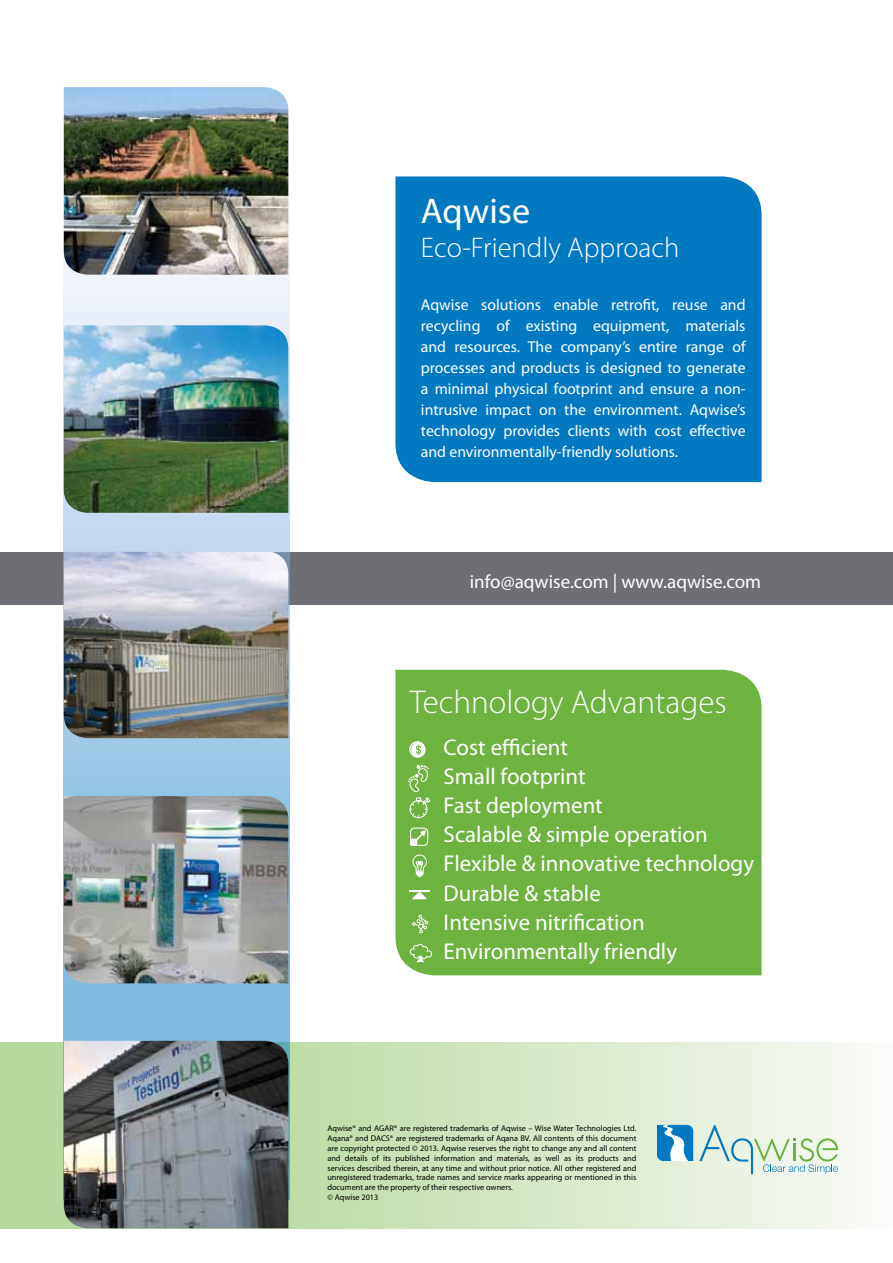
<style>
.page{position:relative;width:893px;height:1263px;background:#fff}
.page>*{position:absolute;margin:0;border:0;box-sizing:border-box;transform-origin:0 0}
.t1{font:36px "Myriad Pro";color:#fff}
.t2{font:300 33px "Myriad Pro";color:#fff}
.t3{font:300 28.5px "Myriad Pro";color:#fff}
.t4{font:22.8px/29.1px "Myriad Pro";color:#fff}
.t5{font:19.05px "Myriad Pro";color:#fff}
.t6{font:15.75px/21px "Myriad Pro";color:#fff;text-align:justify}
.t7{font:8.25px/9.9px "Myriad Pro";color:#000}
</style>
<div class="page">
<svg style="left:0;top:1042px;width:856px;height:187px;background:#d4e7c5"></svg>
<div style="left:0;top:552px;width:893px;height:53px;background:#6e6f74"></div>
<svg style="left:699px;top:1125px;width:139px;height:49px;background:#d2e6d8"></svg>
<svg style="left:657px;top:1125px;width:36px;height:36px"></svg>
<svg style="left:64px;top:208px;width:225px;height:991px;background:#aed1e9"></svg>
<img style="left:64px;top:87px;width:224px;height:188px">
<img style="left:64px;top:796px;width:224px;height:187px">
<img style="left:64px;top:1041px;width:224px;height:187px">
<img style="left:64px;top:552px;width:224px;height:186px">
<img style="left:64px;top:325px;width:224px;height:188px">
<div style="left:395px;top:176px;width:367px;height:306px;background:#0079c1"></div>
<div style="left:395px;top:670px;width:367px;height:305px;background:#6cb33f"></div>
<svg style="left:411px;top:892px;width:17px;height:7px"></svg>
<hr style="left:409px;top:890px;width:20px;height:2px;background:#fff">
<svg style="left:412px;top:854px;width:15px;height:24px"></svg>
<svg style="left:409px;top:943px;width:24px;height:21px"></svg>
<svg style="left:412px;top:914px;width:17px;height:20px"></svg>
<svg style="left:408px;top:765px;width:23px;height:54px"></svg>
<div style="left:410px;top:828px;width:18px;height:18px;border:1px solid #fff;border-radius:4px"></div>
<div style="left:410px;top:839px;width:7px;height:7px;border:1px solid #fff;border-radius:2px"></div>
<svg style="left:411px;top:829px;width:16px;height:16px"></svg>
<svg style="left:409px;top:741px;width:16px;height:16px"></svg>
<h1 class="t1" style="left:421px;top:191px;width:111px">Aqwise</h1>
<h3 class="t3" style="left:421px;top:232px;width:260px">Eco-Friendly Approach</h3>
<p class="t6" style="left:421px;top:295px;width:326px">Aqwise solutions enable retrofit, reuse and recycling of existing equipment, materials and resources. The company’s entire range of processes and products is designed to generate a minimal physical footprint and ensure a non&shy;intrusive impact on the environment. Aqwise’s technology provides clients with cost effective and environmentally-friendly solutions.</p>
<h3 class="t5" style="left:470px;top:571px;width:293px">info@aqwise.com | www.aqwise.com</h3>
<h2 class="t2" style="left:410px;top:683px;width:319px">Technology Advantages</h2>
<h3 class="t4" style="left:444px;top:733px;width:312px">Cost efficient<br>Small footprint<br>Fast deployment<br>Scalable &amp; simple operation<br>Flexible &amp; innovative technology<br>Durable &amp; stable<br>Intensive nitrification<br>Environmentally friendly</h3>
<p class="t7" style="left:327px;top:1123px;width:310px">Aqwise® and AGAR® are registered trademarks of Aqwise – Wise Water Technologies Ltd.<br>Aqana® and DACS® are registered trademarks of Aqana BV. All contents of this document are copyright protected © 2013. Aqwise reserves the right to change any and all content and details of its published information and materials, as well as its products and services described therein, at any time and without prior notice. All other registered and unregistered trademarks, trade names and service marks appearing or mentioned in this document are the property of their respective owners.<br>© Aqwise 2013</p>
</div>
